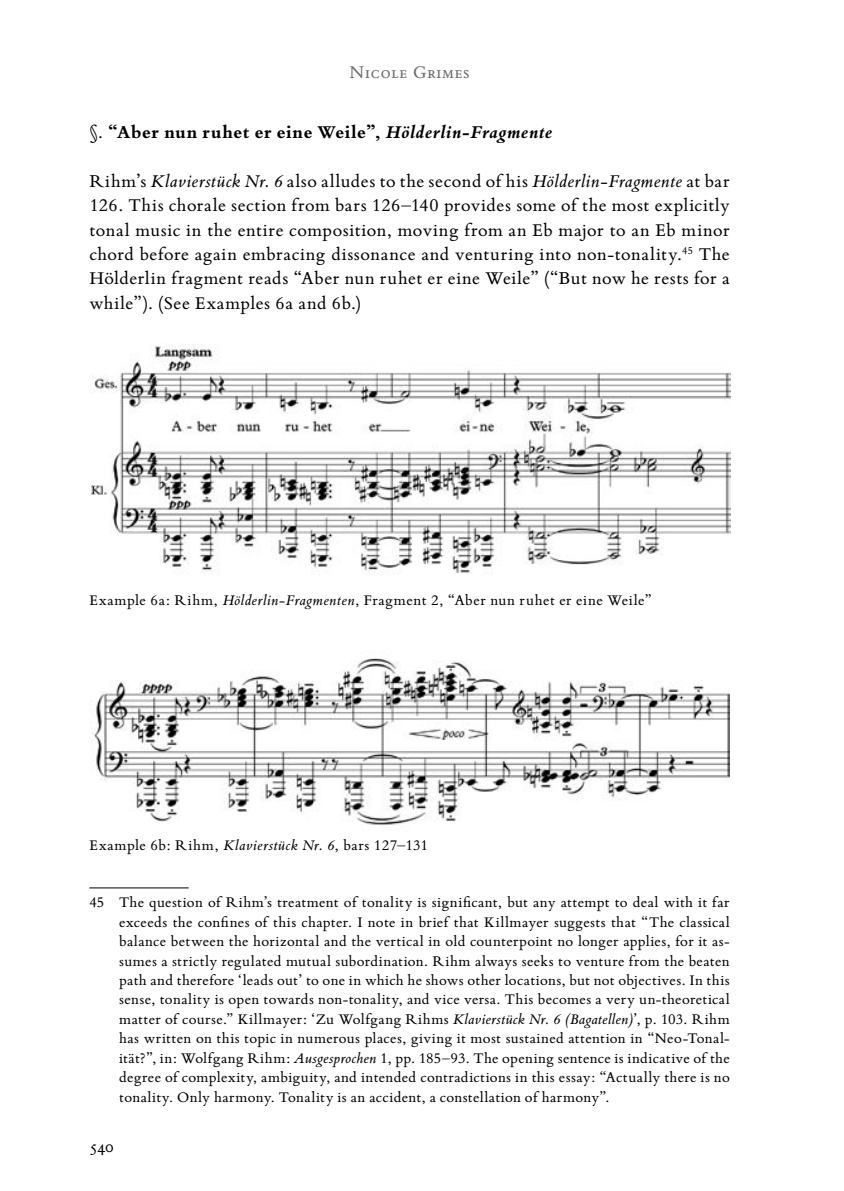
<style>
.page{position:relative;width:844px;height:1191px;background:#fff}
.page>*{position:absolute;margin:0;border:0;box-sizing:border-box;transform-origin:0 0}
.t1{font:19.25px/24.5px "Bembo Book MT Pro";letter-spacing:.04em;color:#000;text-align:justify}
.t2{font:700 19.25px "Bembo Book MT Pro";letter-spacing:.035em;color:#000}
.t3{font:19.25px "Bembo Book MT Pro";letter-spacing:.045em;color:#6d6e71}
.t4{font:18.38px "Bembo Book MT Pro";color:#000}
.t5{font:15.75px/19.4px "Bembo Book MT Pro";letter-spacing:.03em;color:#000}
.s1{font-weight:400}
.s2{font-style:italic}
</style>
<div class="page">
<hr style="left:89px;top:887px;width:100px;height:1px;background:#000">
<img style="left:90px;top:344px;width:640px;height:230px">
<img style="left:90px;top:658px;width:639px;height:168px">
<p class="t3" style="left:349px;top:59px;width:121px">Nicole Grimes</p>
<p class="t2" style="left:89px;top:119px;width:464px"><span class="s1">§.</span> “Aber nun ruhet er eine Weile”, <span class="s2">Hölderlin-Fragmente</span></p>
<p class="t1" style="left:89px;top:168px;width:641px">Rihm’s <span class="s2">Klavierstück Nr. 6</span> also alludes to the second of his <span class="s2">Hölderlin-Fragmente</span> at bar 126. This chorale section from bars 126–140 provides some of the most explicitly tonal music in the entire composition, moving from an Eb major to an Eb minor chord before again embracing dissonance and venturing into non-tonality.<sup>45</sup> The Hölderlin fragment reads “Aber nun ruhet er eine Weile” (“But now he rests for a while”). (See Examples 6a and 6b.)</p>
<p class="t5" style="left:89px;top:589px;width:564px">Example 6a: Rihm, <span class="s2">Hölderlin-Fragmenten</span>, Fragment 2, “Aber nun ruhet er eine Weile”</p>
<p class="t5" style="left:89px;top:834px;width:340px">Example 6b: Rihm, <span class="s2">Klavierstück Nr. 6</span>, bars 127–131</p>
<p class="t5" style="left:119px;top:892px;width:612px;text-indent:-30px">45 The question of Rihm’s treatment of tonality is significant, but any attempt to deal with it far exceeds the confines of this chapter. I note in brief that Killmayer suggests that “The classical balance between the horizontal and the vertical in old counterpoint no longer applies, for it as&shy;sumes a strictly regulated mutual subordination. Rihm always seeks to venture from the beaten path and therefore ‘leads out’ to one in which he shows other locations, but not objectives. In this sense, tonality is open towards non-tonality, and vice versa. This becomes a very un-theoretical matter of course.” Killmayer: ‘Zu Wolfgang Rihms <span class="s2">Klavierstück Nr. 6 (Bagatellen)</span>’, p. 103. Rihm has written on this topic in numerous places, giving it most sustained attention in “Neo-Tonal&shy;ität?”, in: Wolfgang Rihm: <span class="s2">Ausgesprochen</span> 1, pp. 185–93. The opening sentence is indicative of the degree of complexity, ambiguity, and intended contradictions in this essay: “Actually there is no tonality. Only harmony. Tonality is an accident, a constellation of harmony”.</p>
<p class="t4" style="left:89px;top:1133px;width:25px">540</p>
</div>
